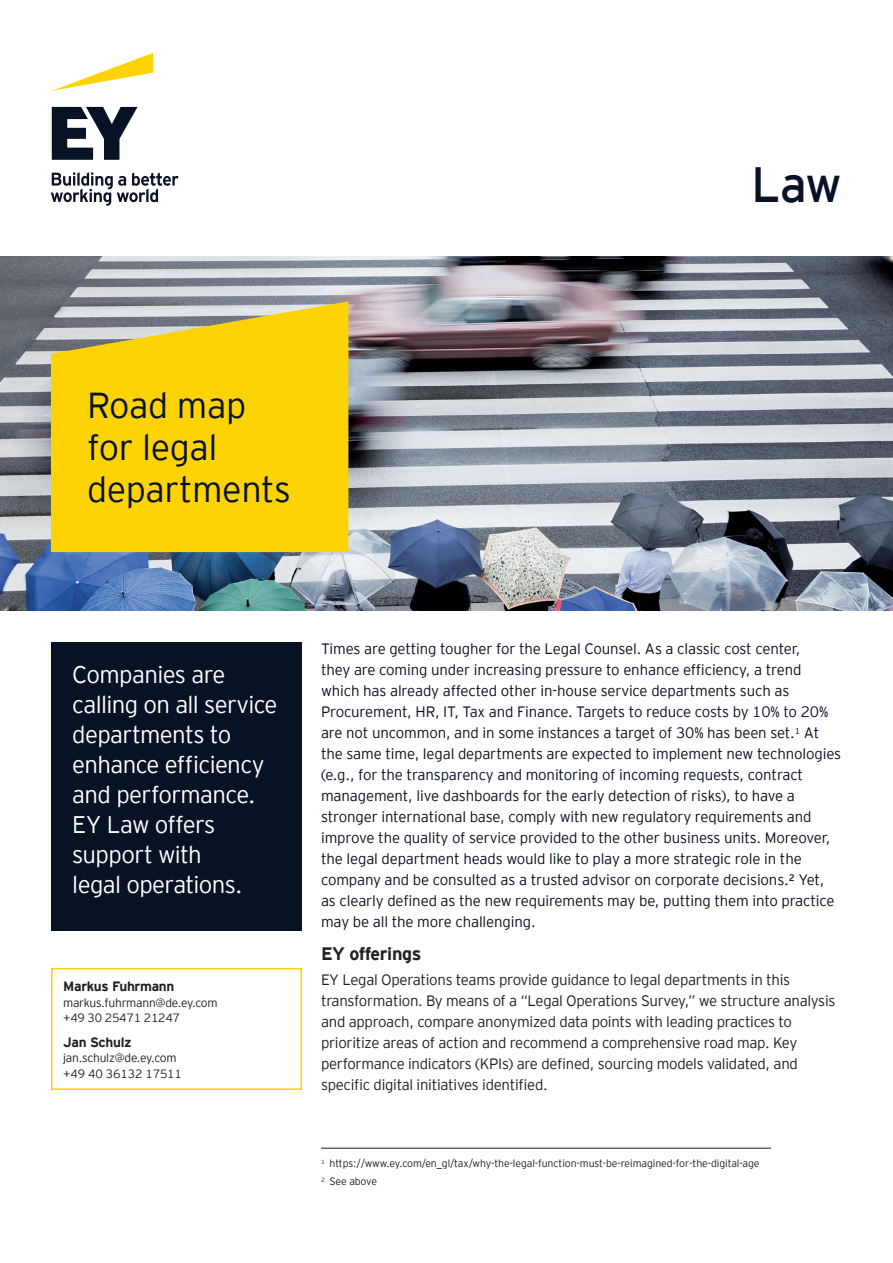
<style>
.page{position:relative;width:893px;height:1263px;background:#fff}
.page>*{position:absolute;margin:0;border:0;box-sizing:border-box;transform-origin:0 0}
.t1{font:49.5px "EY Interstate";color:#071224}
.t2{font:300 36px/42px "EY Interstate";letter-spacing:-.01em;color:#071224}
.t3{font:300 24px/30px "EY Interstate";letter-spacing:-.03em;color:#fff}
.t4{font:700 18px "EY Interstate";letter-spacing:-.02em;color:#231f20}
.t5{font:300 15px/21px "EY Interstate";letter-spacing:-.01em;color:#071224}
.t6{font:300 15px/21px "EY Interstate";letter-spacing:-.02em;color:#231f20}
.t7{font:700 13.5px "EY Interstate";letter-spacing:-.02em;color:#231f20}
.t8{font:300 12px/15.6px "EY Interstate";letter-spacing:-.02em;color:#231f20}
.t9{font:300 10.5px/17.7px "EY Interstate";letter-spacing:-.01em;color:#231f20}
</style>
<div class="page">
<div style="left:51px;top:642px;width:251px;height:288px;background:#071224"></div>
<img style="left:0;top:256px;width:893px;height:354px">
<svg style="left:51px;top:53px;width:102px;height:38px"></svg>
<svg style="left:51px;top:172px;width:127px;height:34px"></svg>
<svg style="left:52px;top:107px;width:86px;height:53px"></svg>
<svg style="left:51px;top:301px;width:297px;height:251px;background:#f4ce16"></svg>
<div style="left:51px;top:968px;width:251px;height:122px;border:2px solid #fed304"></div>
<hr style="left:321px;top:1148px;width:450px;height:1px;background:#231f20">
<h1 class="t1" style="left:751px;top:149px;width:92px">Law</h1>
<h2 class="t2" style="left:87px;top:382px;width:205px">Road map for legal departments</h2>
<h3 class="t3" style="left:72px;top:658px;width:207px">Companies are calling on all service departments to enhance efficiency and performance.<br>EY Law offers support with<br>legal operations.</h3>
<p class="t7" style="left:63px;top:976px;width:113px">Markus Fuhrmann</p>
<p class="t8" style="left:63px;top:994px;width:156px">markus.fuhrmann@de.ey.com +49 30 25471 21247</p>
<p class="t7" style="left:63px;top:1032px;width:70px">Jan Schulz</p>
<p class="t8" style="left:63px;top:1049px;width:120px">jan.schulz@de.ey.com +49 40 36132 17511</p>
<p class="t5" style="left:321px;top:637px;width:522px">Times are getting tougher for the Legal Counsel. As a classic cost center,<br>they are coming under increasing pressure to enhance efficiency, a trend which has already affected other in-house service departments such as Procurement, HR, IT, Tax and Finance. Targets to reduce costs by 10% to 20% are not uncommon, and in some instances a target of 30% has been set.<sup>1</sup> At the same time, legal departments are expected to implement new technologies (e.g., for the transparency and monitoring of incoming requests, contract management, live dashboards for the early detection of risks), to have a stronger international base, comply with new regulatory requirements and improve the quality of service provided to the other business units. Moreover, the legal department heads would like to play a more strategic role in the company and be consulted as a trusted advisor on corporate decisions.² Yet, as clearly defined as the new requirements may be, putting them into practice may be all the more challenging.</p>
<p class="t4" style="left:321px;top:940px;width:102px">EY offerings</p>
<p class="t6" style="left:321px;top:968px;width:516px">EY Legal Operations teams provide guidance to legal departments in this transformation. By means of a “Legal Operations Survey,” we structure analysis and approach, compare anonymized data points with leading practices to prioritize areas of action and recommend a comprehensive road map. Key performance indicators (KPIs) are defined, sourcing models validated, and specific digital initiatives identified.</p>
<p class="t9" style="left:321px;top:1154px;width:440px"><sup>1</sup> https://www.ey.com/en_gl/tax/why-the-legal-function-must-be-reimagined-for-the-digital-age<br><sup>2</sup> See above</p>
</div>
